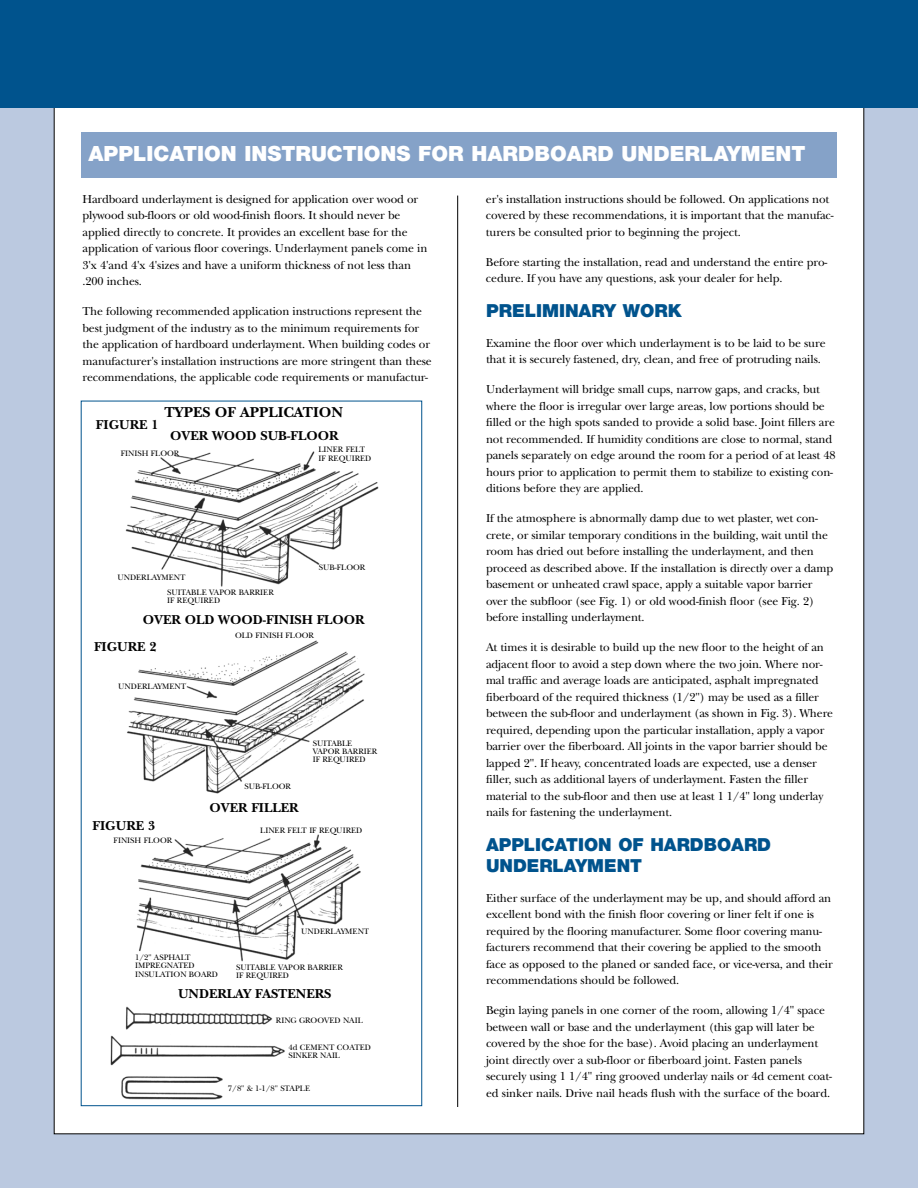
<style>
.page{position:relative;width:918px;height:1188px;background:#fff}
.page>*{position:absolute;margin:0;border:0;box-sizing:border-box;transform-origin:0 0}
.t1{font:900 21px "Helvetica Neue";color:#fff}
.t2{font:900 18px/21px "Helvetica Neue";color:#00538d}
.t3{font:700 15px "New Baskerville";color:#000}
.t4{font:700 13.5px "New Baskerville";color:#000}
.t5{font:12px/16.5px "New Baskerville";letter-spacing:-.01em;color:#000}
.t6{font:8.25px/8.2px "New Baskerville";color:#000}
</style>
<div class="page">
<div style="left:0;top:108px;width:918px;height:1080px;background:#bbc9e0"></div>
<div style="left:54px;top:27px;width:810px;height:1107px;background:#fff"></div>
<img style="left:110px;top:451px;width:269px;height:649px">
<div style="left:81px;top:133px;width:756px;height:45px;background:#85a2c8"></div>
<div style="left:0;top:0;width:918px;height:108px;background:#00538d"></div>
<hr style="left:457px;top:196px;width:1px;height:911px;background:#000">
<h1 class="t1" style="left:88px;top:146px;width:719px">APPLICATION INSTRUCTIONS FOR HARDBOARD UNDERLAYMENT</h1>
<p class="t5" style="left:82px;top:192px;width:347px">Hardboard underlayment is designed for application over wood or plywood sub-floors or old wood-finish floors. It should never be applied directly to concrete. It provides an excellent base for the application of various floor coverings. Underlayment panels come in 3'x 4'and 4'x 4'sizes and have a uniform thickness of not less than .200 inches.</p>
<p class="t5" style="left:82px;top:305px;width:351px">The following recommended application instructions represent the best judgment of the industry as to the minimum requirements for the application of hardboard underlayment. When building codes or manufacturer's installation instructions are more stringent than these recommendations, the applicable code requirements or manufactur-</p>
<p class="t3" style="left:164px;top:407px;width:180px">TYPES OF APPLICATION</p>
<p class="t4" style="left:170px;top:430px;width:170px">OVER WOOD SUB-FLOOR</p>
<p class="t4" style="left:96px;top:420px;width:64px">FIGURE 1</p>
<p class="t6" style="left:121px;top:450px;width:60px">FINISH FLOOR</p>
<p class="t6" style="left:318px;top:447px;width:55px">LINER FELT<br>IF REQUIRED</p>
<p class="t6" style="left:167px;top:570px;width:108px;line-height:15.3px;text-indent:-50px">UNDERLAYMENT<br>SUITABLE VAPOR BARRIER</p>
<p class="t6" style="left:167px;top:597px;width:55px">IF REQUIRED</p>
<p class="t6" style="left:319px;top:564px;width:48px">SUB-FLOOR</p>
<p class="t4" style="left:143px;top:615px;width:223px">OVER OLD WOOD-FINISH FLOOR</p>
<p class="t4" style="left:94px;top:642px;width:64px">FIGURE 2</p>
<p class="t6" style="left:118px;top:683px;width:70px">UNDERLAYMENT</p>
<p class="t4" style="left:93px;top:821px;width:64px">FIGURE 3</p>
<p class="t6" style="left:114px;top:837px;width:60px">FINISH FLOOR</p>
<p class="t6" style="left:235px;top:632px;width:80px">OLD FINISH FLOOR</p>
<p class="t6" style="left:244px;top:783px;width:48px">SUB-FLOOR</p>
<p class="t4" style="left:209px;top:803px;width:91px">OVER FILLER</p>
<p class="t6" style="left:313px;top:740px;width:66px">SUITABLE<br>VAPOR BARRIER<br>IF REQUIRED</p>
<p class="t6" style="left:260px;top:828px;width:104px">LINER FELT IF REQUIRED</p>
<p class="t6" style="left:135px;top:954px;width:84px">1/2" ASPHALT<br>IMPREGNATED<br>INSULATION BOARD</p>
<p class="t6" style="left:301px;top:928px;width:70px">UNDERLAYMENT</p>
<p class="t6" style="left:236px;top:964px;width:108px">SUITABLE VAPOR BARRIER<br>IF REQUIRED</p>
<p class="t4" style="left:178px;top:988px;width:155px">UNDERLAY FASTENERS</p>
<p class="t6" style="left:276px;top:1017px;width:88px">RING GROOVED NAIL</p>
<p class="t6" style="left:288px;top:1044px;width:84px">4d CEMENT COATED<br>SINKER NAIL</p>
<p class="t6" style="left:228px;top:1085px;width:84px">7/8" &amp; 1-1/8" STAPLE</p>
<p class="t5" style="left:486px;top:192px;width:349px">er's installation instructions should be followed. On applications not covered by these recommendations, it is important that the manufac&shy;turers be consulted prior to beginning the project.</p>
<p class="t5" style="left:486px;top:255px;width:343px">Before starting the installation, read and understand the entire pro&shy;cedure. If you have any questions, ask your dealer for help.</p>
<h2 class="t2" style="left:486px;top:302px;width:197px">PRELIMINARY WORK</h2>
<p class="t5" style="left:486px;top:336px;width:341px">Examine the floor over which underlayment is to be laid to be sure that it is securely fastened, dry, clean, and free of protruding nails.</p>
<p class="t5" style="left:486px;top:383px;width:351px">Underlayment will bridge small cups, narrow gaps, and cracks, but where the floor is irregular over large areas, low portions should be filled or the high spots sanded to provide a solid base. Joint fillers are not recommended. If humidity conditions are close to normal, stand panels separately on edge around the room for a period of at least 48 hours prior to application to permit them to stabilize to existing con&shy;ditions before they are applied.</p>
<p class="t5" style="left:486px;top:512px;width:349px">If the atmosphere is abnormally damp due to wet plaster, wet con&shy;crete, or similar temporary conditions in the building, wait until the room has dried out before installing the underlayment, and then proceed as described above. If the installation is directly over a damp basement or unheated crawl space, apply a suitable vapor barrier over the subfloor (see Fig. 1) or old wood-finish floor (see Fig. 2) before installing underlayment.</p>
<p class="t5" style="left:486px;top:641px;width:349px">At times it is desirable to build up the new floor to the height of an adjacent floor to avoid a step down where the two join. Where nor&shy;mal traffic and average loads are anticipated, asphalt impregnated fiberboard of the required thickness (1/2") may be used as a filler between the sub-floor and underlayment (as shown in Fig. 3). Where required, depending upon the particular installation, apply a vapor barrier over the fiberboard. All joints in the vapor barrier should be lapped 2". If heavy, concentrated loads are expected, use a denser filler, such as additional layers of underlayment. Fasten the filler material to the sub-floor and then use at least 1 1/4" long underlay nails for fastening the underlayment.</p>
<h2 class="t2" style="left:486px;top:836px;width:287px">APPLICATION OF HARDBOARD<br>UNDERLAYMENT</h2>
<p class="t5" style="left:486px;top:891px;width:348px">Either surface of the underlayment may be up, and should afford an excellent bond with the finish floor covering or liner felt if one is required by the flooring manufacturer. Some floor covering manu&shy;facturers recommend that their covering be applied to the smooth face as opposed to the planed or sanded face, or vice-versa, and their recommendations should be followed.</p>
<p class="t5" style="left:486px;top:1004px;width:348px">Begin laying panels in one corner of the room, allowing 1/4" space between wall or base and the underlayment (this gap will later be covered by the shoe for the base). Avoid placing an underlayment joint directly over a sub-floor or fiberboard joint. Fasten panels securely using 1 1/4" ring grooved underlay nails or 4d cement coat&shy;ed sinker nails. Drive nail heads flush with the surface of the board.</p>
</div>
